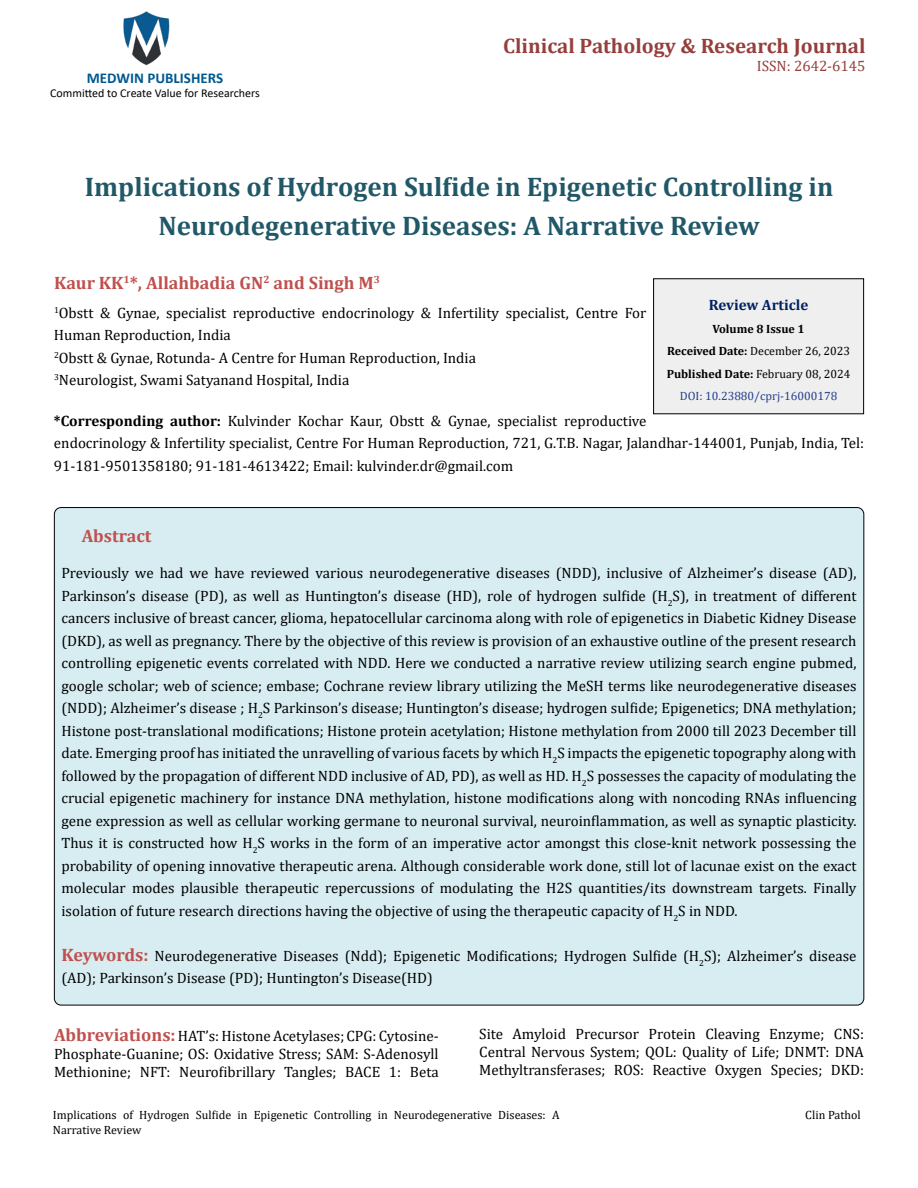
<style>
.page{position:relative;width:918px;height:1188px;background:#fff}
.page>*{position:absolute;margin:0;border:0;box-sizing:border-box;transform-origin:0 0}
.t1{font:700 27px/39px "Cambria";color:#215868;text-align:center}
.t2{font:700 21px "Cambria";color:#953f3c}
.t3{font:700 18px "Cambria";color:#c0504d}
.t4{font:15px/22.5px "Cambria";color:#000}
.t5{font:700 15px "Calibri";color:#005991}
.t6{font:15px "Cambria";color:#953f3c}
.t7{font:700 15px "Cambria";color:#002060}
.t8{font:12px/14.4px "Cambria";color:#000}
.t9{font:700 12px/22.5px "Cambria";color:#000;text-align:center}
.t10{font:12px "Calibri";color:#000}
.s1{font-weight:700}
.s2{font-weight:400}
.s3{font-weight:400;color:#25408f}
.s4{font-weight:700;font-size:18px;color:#c0504d}
</style>
<div class="page">
<img style="left:123px;top:11px;width:47px;height:55px">
<div style="left:654px;top:279px;width:210px;height:135px;background:#efefef"></div>
<div style="left:653px;top:278px;width:211px;height:136px;border:1px solid #000"></div>
<div style="left:54px;top:508px;width:810px;height:497px;background:#d8edf2;border-radius:7px"></div>
<p class="t5" style="left:87px;top:67px;width:138px">MEDWIN PUBLISHERS</p>
<p class="t10" style="left:50px;top:85px;width:211px">Committed to Create Value for Researchers</p>
<h2 class="t2" style="left:503px;top:31px;width:364px">Clinical Pathology &amp; Research Journal</h2>
<p class="t6" style="left:757px;top:57px;width:110px">ISSN: 2642-6145</p>
<h1 class="t1" style="left:85px;top:166px;width:750px">Implications of Hydrogen Sulfide in Epigenetic Controlling in<br>Neurodegenerative Diseases: A Narrative Review</h1>
<p class="t3" style="left:54px;top:270px;width:327px">Kaur KK<sup>1</sup>*, Allahbadia GN<sup>2</sup> and Singh M<sup>3</sup></p>
<p class="t4" style="left:54px;top:301px;width:594px"><sup>1</sup>Obstt &amp; Gynae, specialist reproductive endocrinology &amp; Infertility specialist, Centre For Human Reproduction, India<br><sup>2</sup>Obstt &amp; Gynae, Rotunda- A Centre for Human Reproduction, India<br><sup>3</sup>Neurologist, Swami Satyanand Hospital, India</p>
<p class="t4" style="left:54px;top:409px;width:812px"><span class="s1">*Corresponding author:</span> Kulvinder Kochar Kaur, Obstt &amp; Gynae, specialist reproductive<br>endocrinology &amp; Infertility specialist, Centre For Human Reproduction, 721, G.T.B. Nagar, Jalandhar-144001, Punjab, India, Tel:<br>91-181-9501358180; 91-181-4613422; Email: kulvinder.dr@gmail.com</p>
<p class="t7" style="left:709px;top:295px;width:101px">Review Article</p>
<p class="t9" style="left:667px;top:317px;width:185px">Volume 8 Issue 1<br>Received Date: <span class="s2">December 26, 2023<br></span>Published Date: <span class="s2">February 08, 2024<br></span><span class="s3">DOI: 10.23880/cprj-16000178</span></p>
<p class="t3" style="left:82px;top:523px;width:71px">Abstract</p>
<p class="t4" style="left:61px;top:562px;width:797px;text-align:justify">Previously we had we have reviewed various neurodegenerative diseases (NDD), inclusive of Alzheimer’s disease (AD), Parkinson’s disease (PD), as well as Huntington’s disease (HD), role of hydrogen sulfide (H<sub>2</sub>S), in treatment of different cancers inclusive of breast cancer, glioma, hepatocellular carcinoma along with role of epigenetics in Diabetic Kidney Disease (DKD), as well as pregnancy. There by the objective of this review is provision of an exhaustive outline of the present research controlling epigenetic events correlated with NDD. Here we conducted a narrative review utilizing search engine pubmed, google scholar; web of science; embase; Cochrane review library utilizing the MeSH terms like neurodegenerative diseases (NDD); Alzheimer’s disease ; H<sub>2</sub>S Parkinson’s disease; Huntington’s disease; hydrogen sulfide; Epigenetics; DNA methylation; Histone post-translational modifications; Histone protein acetylation; Histone methylation from 2000 till 2023 December till date. Emerging proof has initiated the unravelling of various facets by which H<sub>2</sub>S impacts the epigenetic topography along with followed by the propagation of different NDD inclusive of AD, PD), as well as HD. H<sub>2</sub>S possesses the capacity of modulating the crucial epigenetic machinery for instance DNA methylation, histone modifications along with noncoding RNAs influencing gene expression as well as cellular working germane to neuronal survival, neuroinflammation, as well as synaptic plasticity.<br>Thus it is constructed how H<sub>2</sub>S works in the form of an imperative actor amongst this close-knit network possessing the probability of opening innovative therapeutic arena. Although considerable work done, still lot of lacunae exist on the exact molecular modes plausible therapeutic repercussions of modulating the H2S quantities/its downstream targets. Finally isolation of future research directions having the objective of using the therapeutic capacity of H<sub>2</sub>S in NDD.</p>
<p class="t4" style="left:61px;top:944px;width:797px"><span class="s4">Keywords:</span> Neurodegenerative Diseases (Ndd); Epigenetic Modifications; Hydrogen Sulfide (H<sub>2</sub>S); Alzheimer’s disease (AD); Parkinson’s Disease (PD); Huntington’s Disease(HD)</p>
<p class="t4" style="left:54px;top:1027px;width:386px;line-height:18px;text-align:justify"><span class="s4">Abbreviations:</span>HAT’s: Histone Acetylases; CPG: Cytosine-Phosphate-Guanine; OS: Oxidative Stress; SAM: S-Adenosyll Methionine; NFT: Neurofibrillary Tangles; BACE 1: Beta</p>
<p class="t4" style="left:479px;top:1025px;width:386px;line-height:18px;text-align:justify">Site Amyloid Precursor Protein Cleaving Enzyme; CNS:<br>Central Nervous System; QOL: Quality of Life; DNMT: DNA Methyltransferases; ROS: Reactive Oxygen Species; DKD:</p>
<p class="t8" style="left:53px;top:1108px;width:508px">Implications of Hydrogen Sulfide in Epigenetic Controlling in Neurodegenerative Diseases: A<br>Narrative Review</p>
<p class="t8" style="left:805px;top:1108px;width:57px">Clin Pathol</p>
</div>
